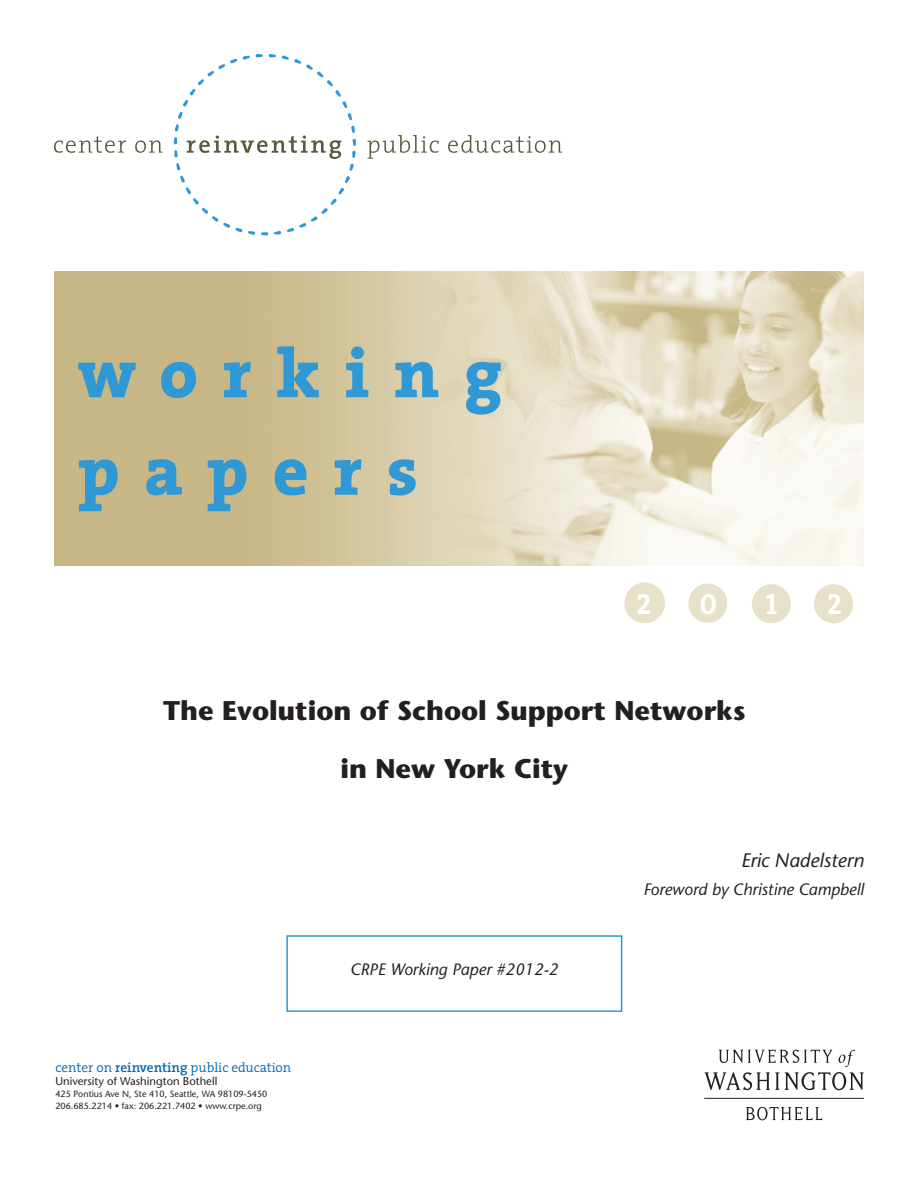
<style>
.page{position:relative;width:918px;height:1188px;background:#fff}
.page>*{position:absolute;margin:0;border:0;box-sizing:border-box;transform-origin:0 0}
.t1{font:800 69.6px "The Serif";letter-spacing:.35em;color:#3098d4}
.t2{font:29.1px "The Serif Bold Caps";color:#fff}
.Cover_Title{font:700 27px "Stone Sans";color:#231f20}
.Cover_Author{font:italic 19.5px "Stone Sans";color:#231f20}
.Cover_Author-2{font:italic 16.5px "Stone Sans";color:#231f20}
.logo_footer_text{font:300 13.5px "The Serif";color:#0168b3}
.footer_text{font:11.25px "Stone Sans";color:#231f20}
.footer_text-2{font:9px "Stone Sans";color:#231f20}
.s1{font-weight:600}
</style>
<div class="page">
<div style="left:624px;top:583px;width:41px;height:40px;background:#e8e1ca;border-radius:50%"></div>
<div style="left:688px;top:584px;width:39px;height:39px;background:#e8e1ca;border-radius:50%"></div>
<div style="left:752px;top:584px;width:39px;height:39px;background:#e8e1ca;border-radius:50%"></div>
<div style="left:814px;top:584px;width:39px;height:39px;background:#e8e1ca;border-radius:50%"></div>
<img style="left:54px;top:272px;width:810px;height:293px">
<svg style="left:174px;top:54px;width:182px;height:182px"></svg>
<svg style="left:54px;top:136px;width:72px;height:17px"></svg>
<svg style="left:135px;top:140px;width:28px;height:13px"></svg>
<svg style="left:367px;top:135px;width:72px;height:24px"></svg>
<svg style="left:448px;top:135px;width:114px;height:18px"></svg>
<div style="left:286px;top:935px;width:336px;height:77px;border:2px solid #3098d4"></div>
<svg style="left:704px;top:1050px;width:160px;height:40px"></svg>
<svg style="left:746px;top:1107px;width:76px;height:13px"></svg>
<hr style="left:704px;top:1098px;width:160px;height:1px;background:#201d1e">
<p class="t1" style="left:78px;top:315px;width:426px">working</p>
<p class="t1" style="left:78px;top:413px;width:342px">papers</p>
<p class="t2" style="left:636px;top:580px;width:16px">2</p>
<p class="t2" style="left:700px;top:580px;width:19px">0</p>
<p class="t2" style="left:765px;top:580px;width:14px">1</p>
<p class="t2" style="left:827px;top:580px;width:16px">2</p>
<p class="Cover_Title" style="left:163px;top:694px;width:584px">The Evolution of School Support Networks</p>
<p class="Cover_Title" style="left:340px;top:752px;width:229px">in New York City</p>
<p class="logo_footer_text" style="left:55px;top:1056px;width:237px">center on <span class="s1">reinventing</span> public education</p>
<p class="footer_text" style="left:55px;top:1075px;width:163px">University of Washington Bothell</p>
<p class="footer_text-2" style="left:55px;top:1089px;width:213px">425 Pontius Ave N, Ste 410, Seattle, WA 98109-5450</p>
<p class="footer_text-2" style="left:55px;top:1101px;width:208px">206.685.2214 • fax: 206.221.7402 • www.crpe.org</p>
<p class="Cover_Author-2" style="left:350px;top:959px;width:210px">CRPE Working Paper #2012-2</p>
<p class="Cover_Author" style="left:741px;top:848px;width:124px">Eric Nadelstern</p>
<p class="Cover_Author-2" style="left:644px;top:879px;width:222px">Foreword by Christine Campbell</p>
</div>
